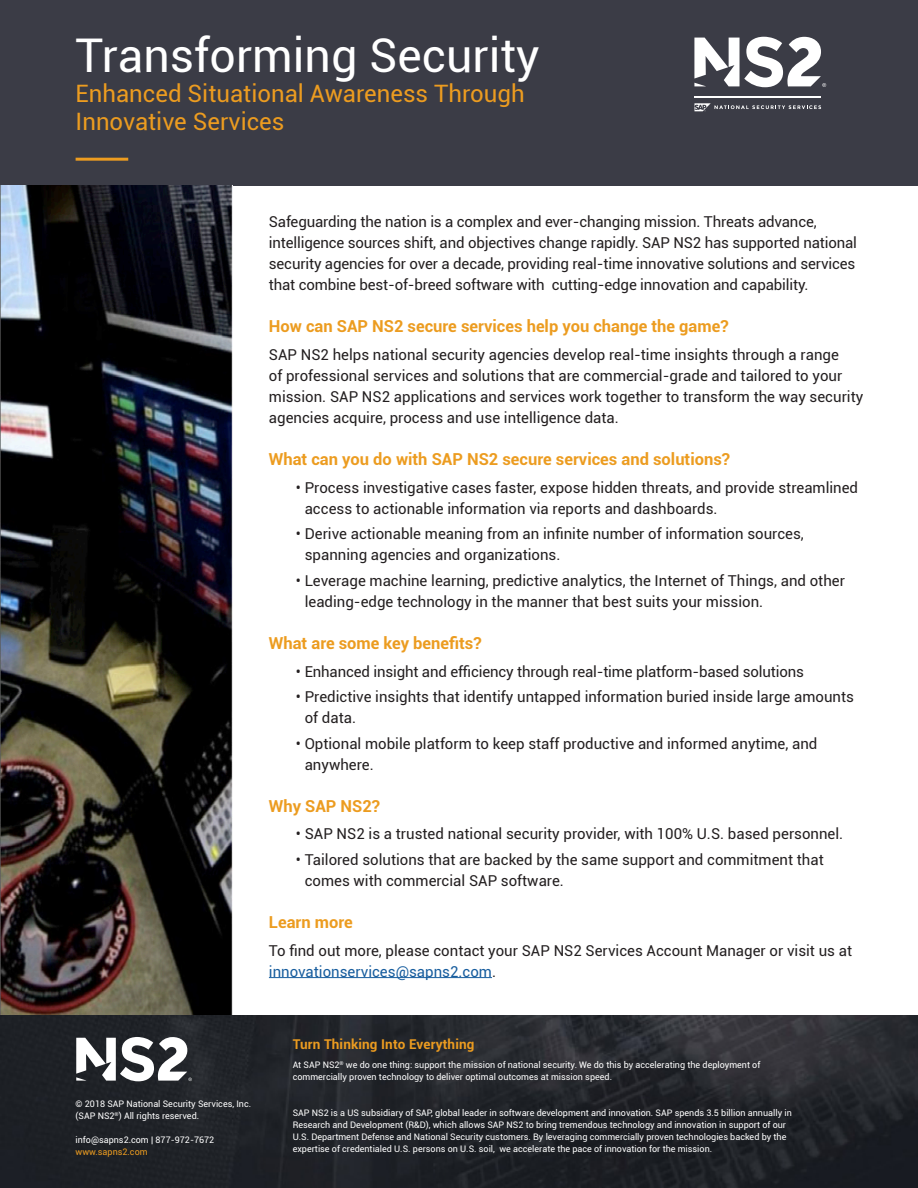
<style>
.page{position:relative;width:918px;height:1188px;background:#fff}
.page>*{position:absolute;margin:0;border:0;box-sizing:border-box;transform-origin:0 0}
.t1{font:46.5px "Roboto";color:#fff}
.subheads{font:24px/28.5px "Roboto";color:#ec9c20}
.heads-new{font:700 16.5px "Roboto";color:#ec9c20}
.bullet{font:15px/21px "Roboto";color:#231f20}
.body_copy{font:15px/21px "Roboto";color:#231f20}
.body_copy-2{font:700 13.5px "Roboto";letter-spacing:.01em;color:#ec9c20}
.body_copy-3{font:9px/12px "Roboto";color:#fff}
.body_copy-4{font:9px "Roboto";color:#ec9c20}
.s1{color:#175d9e}
</style>
<div class="page">
<div style="left:0;top:0;width:918px;height:186px;background:#3b3c46"></div>
<hr style="left:76px;top:158px;width:52px;height:3px;background:#ec9c20">
<svg style="left:694px;top:37px;width:132px;height:50px"></svg>
<hr style="left:694px;top:96px;width:127px;height:2px;background:#fff">
<svg style="left:694px;top:103px;width:127px;height:8px"></svg>
<hr style="left:269px;top:977px;width:223px;height:1px;background:#175d9e">
<img style="left:0;top:186px;width:232px;height:829px">
<img style="left:0;top:1015px;width:918px;height:173px">
<svg style="left:76px;top:1037px;width:116px;height:44px"></svg>
<p class="t1" style="left:76px;top:22px;width:465px">Transforming Security</p>
<p class="subheads" style="left:76px;top:78px;width:451px">Enhanced Situational Awareness Through<br>Innovative Services</p>
<p class="body_copy" style="left:269px;top:211px;width:590px">Safeguarding the nation is a complex and ever-changing mission. Threats advance, intelligence sources shift, and objectives change rapidly. SAP NS2 has supported national security agencies for over a decade, providing real-time innovative solutions and services that combine best-of-breed software with cutting-edge innovation and capability.</p>
<p class="heads-new" style="left:269px;top:315px;width:461px">How can SAP NS2 secure services help you change the game?</p>
<p class="body_copy" style="left:269px;top:344px;width:596px">SAP NS2 helps national security agencies develop real-time insights through a range<br>of professional services and solutions that are commercial-grade and tailored to your mission. SAP NS2 applications and services work together to transform the way security agencies acquire, process and use intelligence data.</p>
<p class="heads-new" style="left:269px;top:447px;width:463px">What can you do with SAP NS2 secure services and solutions?</p>
<p class="bullet" style="left:305px;top:476px;width:555px;text-indent:-9px">• Process investigative cases faster, expose hidden threats, and provide streamlined access to actionable information via reports and dashboards.</p>
<p class="bullet" style="left:305px;top:523px;width:501px;text-indent:-9px">• Derive actionable meaning from an infinite number of information sources, spanning agencies and organizations.</p>
<p class="bullet" style="left:305px;top:569px;width:542px;text-indent:-9px">• Leverage machine learning, predictive analytics, the Internet of Things, and other leading-edge technology in the manner that best suits your mission.</p>
<p class="heads-new" style="left:269px;top:631px;width:214px">What are some key benefits?</p>
<p class="bullet" style="left:296px;top:660px;width:510px">• Enhanced insight and efficiency through real-time platform-based solutions</p>
<p class="bullet" style="left:305px;top:686px;width:551px;text-indent:-9px">• Predictive insights that identify untapped information buried inside large amounts of data.</p>
<p class="bullet" style="left:305px;top:732px;width:514px;text-indent:-9px">• Optional mobile platform to keep staff productive and informed anytime, and anywhere.</p>
<p class="heads-new" style="left:269px;top:794px;width:113px">Why SAP NS2?</p>
<p class="bullet" style="left:296px;top:823px;width:549px">• SAP NS2 is a trusted national security provider, with 100% U.S. based personnel.</p>
<p class="bullet" style="left:305px;top:848px;width:521px;text-indent:-9px">• Tailored solutions that are backed by the same support and commitment that comes with commercial SAP software.</p>
<p class="heads-new" style="left:269px;top:910px;width:85px">Learn more</p>
<p class="body_copy" style="left:269px;top:939px;width:585px">To find out more, please contact your SAP NS2 Services Account Manager or visit us at <span class="s1">innovationservices@sapns2.com</span>.</p>
<p class="body_copy-3" style="left:76px;top:1098px;width:177px">© 2018 SAP National Security Services, Inc.</p>
<p class="body_copy-3" style="left:76px;top:1110px;width:125px">(SAP NS2<sup>®</sup>) All rights reserved.</p>
<p class="body_copy-3" style="left:76px;top:1134px;width:140px">info@sapns2.com | 877-972-7672</p>
<p class="body_copy-4" style="left:76px;top:1146px;width:74px">www.sapns2.com</p>
<p class="body_copy-2" style="left:293px;top:1035px;width:183px">Turn Thinking Into Everything</p>
<p class="body_copy-3" style="left:293px;top:1058px;width:469px">At SAP NS2<sup>®</sup> we do one thing: support the mission of national security. We do this by accelerating the deployment of commercially proven technology to deliver optimal outcomes at mission speed.</p>
<p class="body_copy-3" style="left:293px;top:1106px;width:501px">SAP NS2 is a US subsidiary of SAP, global leader in software development and innovation. SAP spends 3.5 billion annually in Research and Development (R&amp;D), which allows SAP NS2 to bring tremendous technology and innovation in support of our U.S. Department Defense and National Security customers. By leveraging commercially proven technologies backed by the expertise of credentialed U.S. persons on U.S. soil, we accelerate the pace of innovation for the mission.</p>
</div>
